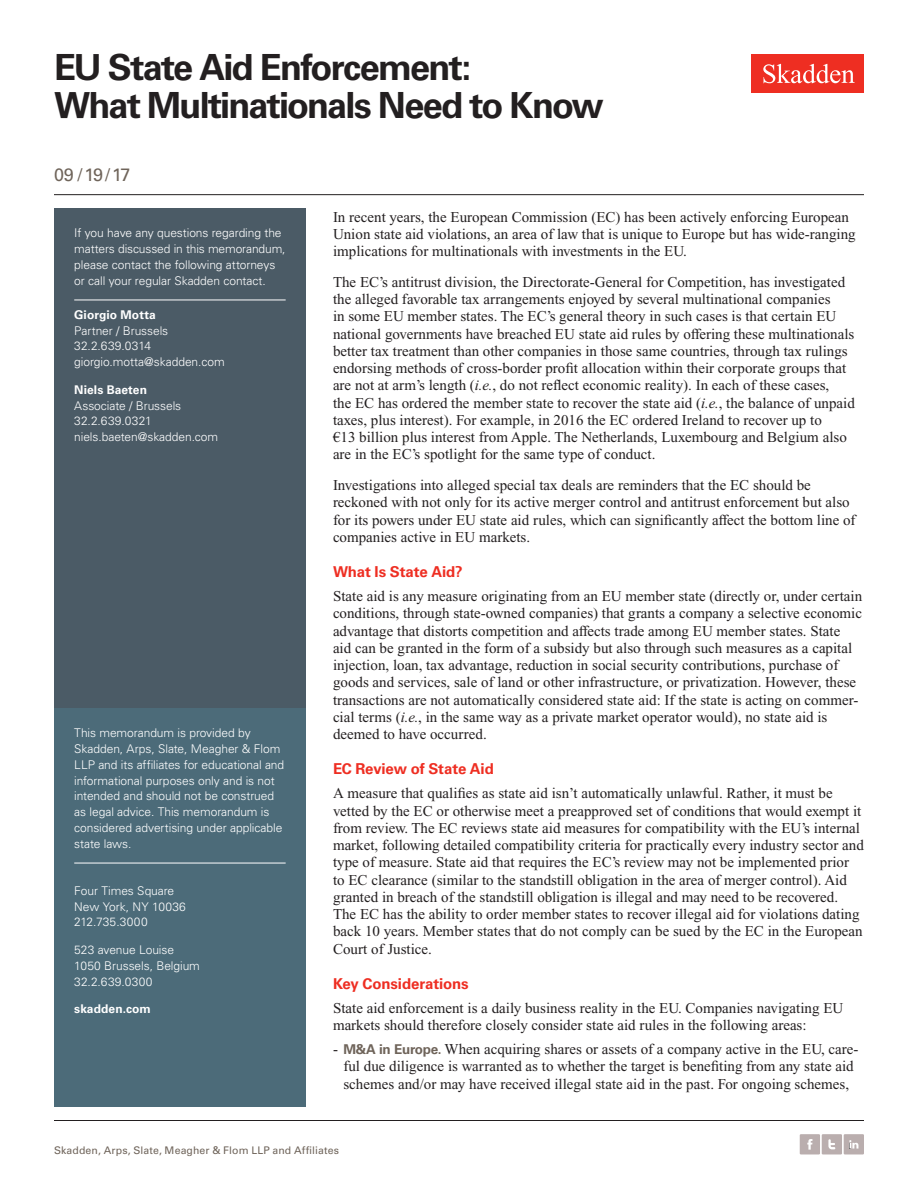
<style>
.page{position:relative;width:918px;height:1188px;background:#fff}
.page>*{position:absolute;margin:0;border:0;box-sizing:border-box;transform-origin:0 0}
.t1{font:700 36px/37.5px "Univers LT Std";letter-spacing:-.05em;color:#231f20}
.t2{font:18px "Univers LT Std";color:#6f645a}
.t3{font:15px/17.2px "Times New Roman PS Std";color:#231f20}
.t4{font:700 15px "Univers LT Std";letter-spacing:-.005em;color:#ee2e22}
.t5{font:300 12px/15.8px "Univers LT Std";letter-spacing:-.005em;color:#fff}
.t6{font:700 12px "Univers LT Std";letter-spacing:.01em;color:#fff}
.t7{font:10.5px "Univers LT Std";letter-spacing:.01em;color:#6f645a}
.s1{font-style:italic}
.s2{font-family:"Univers LT Std";font-weight:700;font-size:13.5px;color:#6f645a}
</style>
<div class="page">
<div style="left:752px;top:54px;width:112px;height:39px;background:#ee2e22"></div>
<svg style="left:763px;top:64px;width:92px;height:19px"></svg>
<div style="left:844px;top:1134px;width:20px;height:20px;background:#baaeae"></div>
<svg style="left:849px;top:1140px;width:9px;height:9px"></svg>
<div style="left:800px;top:1134px;width:20px;height:20px;background:#baaeae"></div>
<svg style="left:807px;top:1139px;width:5px;height:11px"></svg>
<div style="left:822px;top:1134px;width:20px;height:20px;background:#baaeae"></div>
<svg style="left:828px;top:1139px;width:7px;height:10px"></svg>
<div style="left:54px;top:208px;width:252px;height:506px;background:#4b5b66"></div>
<hr style="left:74px;top:300px;width:212px;height:1px;background:#fff">
<div style="left:54px;top:708px;width:252px;height:399px;background:#4c6b79"></div>
<hr style="left:74px;top:863px;width:212px;height:1px;background:#fff">
<hr style="left:54px;top:1120px;width:810px;height:1px;background:#231f20">
<hr style="left:54px;top:194px;width:810px;height:1px;background:#231f20">
<h1 class="t1" style="left:54px;top:49px;width:551px">EU State Aid Enforcement:<br>What Multinationals Need to Know</h1>
<p class="t2" style="left:54px;top:164px;width:78px">09 /19/17</p>
<p class="t5" style="left:74px;top:225px;width:213px">If you have any questions regarding the matters discussed in this memorandum, please contact the following attorneys or call your regular Skadden contact.</p>
<p class="t6" style="left:74px;top:308px;width:83px">Giorgio Motta</p>
<p class="t5" style="left:74px;top:322px;width:152px">Partner / Brussels<br>32.2.639.0314 giorgio.motta@skadden.com</p>
<p class="t6" style="left:74px;top:383px;width:74px">Niels Baeten</p>
<p class="t5" style="left:74px;top:397px;width:146px">Associate / Brussels<br>32.2.639.0321 niels.baeten@skadden.com</p>
<p class="t5" style="left:74px;top:725px;width:212px">This memorandum is provided by Skadden, Arps, Slate, Meagher &amp; Flom LLP and its affiliates for educational and informational purposes only and is not intended and should not be construed as legal advice. This memorandum is considered advertising under applicable state laws.</p>
<p class="t5" style="left:74px;top:883px;width:113px">Four Times Square<br>New York, NY 10036<br>212.735.3000</p>
<p class="t5" style="left:74px;top:942px;width:127px">523 avenue Louise<br>1050 Brussels, Belgium<br>32.2.639.0300</p>
<p class="t6" style="left:74px;top:1002px;width:78px">skadden.com</p>
<p class="t3" style="left:333px;top:208px;width:524px">In recent years, the European Commission (EC) has been actively enforcing European<br>Union state aid violations, an area of law that is unique to Europe but has wide-ranging implications for multinationals with investments in the EU.</p>
<p class="t3" style="left:333px;top:273px;width:523px">The EC’s antitrust division, the Directorate-General for Competition, has investigated the alleged favorable tax arrangements enjoyed by several multinational companies<br>in some EU member states. The EC’s general theory in such cases is that certain EU national governments have breached EU state aid rules by offering these multinationals better tax treatment than other companies in those same countries, through tax rulings endorsing methods of cross-border profit allocation within their corporate groups that are not at arm’s length (<span class="s1">i.e.</span>, do not reflect economic reality). In each of these cases,<br>the EC has ordered the member state to recover the state aid (<span class="s1">i.e.</span>, the balance of unpaid taxes, plus interest). For example, in 2016 the EC ordered Ireland to recover up to<br>€13 billion plus interest from Apple. The Netherlands, Luxembourg and Belgium also are in the EC’s spotlight for the same type of conduct.</p>
<p class="t3" style="left:333px;top:477px;width:524px">Investigations into alleged special tax deals are reminders that the EC should be reckoned with not only for its active merger control and antitrust enforcement but also for its powers under EU state aid rules, which can significantly affect the bottom line of companies active in EU markets.</p>
<p class="t4" style="left:333px;top:563px;width:131px">What Is State Aid?</p>
<p class="t3" style="left:333px;top:588px;width:531px">State aid is any measure originating from an EU member state (directly or, under certain conditions, through state-owned companies) that grants a company a selective economic advantage that distorts competition and affects trade among EU member states. State aid can be granted in the form of a subsidy but also through such measures as a capital injection, loan, tax advantage, reduction in social security contributions, purchase of goods and services, sale of land or other infrastructure, or privatization. However, these transactions are not automatically considered state aid: If the state is acting on commer&shy;cial terms (<span class="s1">i.e.</span>, in the same way as a private market operator would), no state aid is deemed to have occurred.</p>
<p class="t4" style="left:333px;top:760px;width:162px">EC Review of State Aid</p>
<p class="t3" style="left:333px;top:785px;width:532px">A measure that qualifies as state aid isn’t automatically unlawful. Rather, it must be vetted by the EC or otherwise meet a preapproved set of conditions that would exempt it from review. The EC reviews state aid measures for compatibility with the EU’s internal market, following detailed compatibility criteria for practically every industry sector and type of measure. State aid that requires the EC’s review may not be implemented prior to EC clearance (similar to the standstill obligation in the area of merger control). Aid granted in breach of the standstill obligation is illegal and may need to be recovered.<br>The EC has the ability to order member states to recover illegal aid for violations dating back 10 years. Member states that do not comply can be sued by the EC in the European Court of Justice.</p>
<p class="t4" style="left:333px;top:975px;width:137px">Key Considerations</p>
<p class="t3" style="left:333px;top:999px;width:512px">State aid enforcement is a daily business reality in the EU. Companies navigating EU markets should therefore closely consider state aid rules in the following areas:</p>
<p class="t3" style="left:333px;top:1041px;width:527px;text-align:center">- <span class="s2">M&amp;A in Europe.</span> When acquiring shares or assets of a company active in the EU, care&shy;ful due diligence is warranted as to whether the target is benefiting from any state aid schemes and/or may have received illegal state aid in the past. For ongoing schemes,</p>
<p class="t7" style="left:54px;top:1144px;width:287px">Skadden, Arps, Slate, Meagher &amp; Flom LLP and Affiliates</p>
</div>
